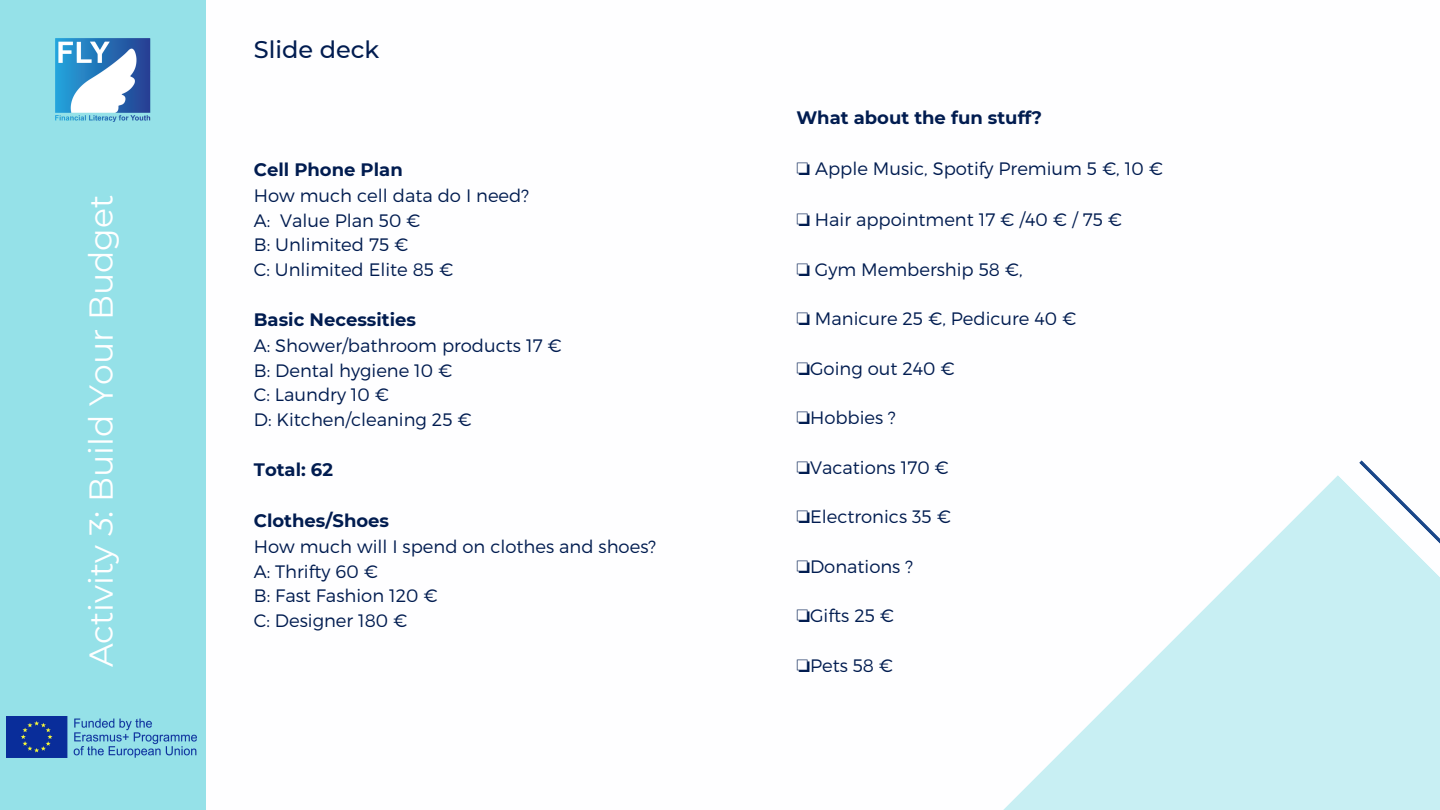
<style>
.page{position:relative;width:1440px;height:810px;background:#fff}
.page>*{position:absolute;margin:0;border:0;box-sizing:border-box;transform-origin:0 0}
.t1{font:33px "Montserrat";color:#fff}
.t2{font:500 24px "Montserrat";color:#011c50}
.t3{font:300 18px "Montserrat";color:#011c50}
.t4{font:700 18px "Montserrat";color:#011c50}
.s1{font-family:"Free Serif";font-weight:400}
</style>
<div class="page">
<svg style="left:1003px;top:475px;width:437px;height:335px;fill:#c8eff3"></svg>
<div style="left:0;top:0;width:205px;height:810px;background:#95e1e8"></div>
<img style="left:55px;top:38px;width:96px;height:84px">
<img style="left:7px;top:716px;width:190px;height:42px">
<svg style="left:1359px;top:460px;width:81px;height:202px"></svg>
<p class="t1" style="left:81px;top:667px;width:474px;rotate:-90deg">Activity 3: Build Your Budget</p>
<p class="t2" style="left:254px;top:35px;width:127px">Slide deck</p>
<p class="t4" style="left:254px;top:158px;width:150px">Cell Phone Plan</p>
<p class="t3" style="left:254px;top:184px;width:277px">How much cell data do I need?</p>
<p class="t3" style="left:254px;top:209px;width:168px">A: Value Plan 50 €</p>
<p class="t3" style="left:254px;top:233px;width:156px">B: Unlimited 75 €</p>
<p class="t3" style="left:254px;top:258px;width:201px">C: Unlimited Elite 85 €</p>
<p class="t4" style="left:254px;top:308px;width:164px">Basic Necessities</p>
<p class="t3" style="left:254px;top:334px;width:310px">A: Shower/bathroom products 17 €</p>
<p class="t3" style="left:254px;top:359px;width:200px">B: Dental hygiene 10 €</p>
<p class="t3" style="left:254px;top:383px;width:137px">C: Laundry 10 €</p>
<p class="t3" style="left:254px;top:408px;width:219px">D: Kitchen/cleaning 25 €</p>
<p class="t4" style="left:254px;top:458px;width:81px">Total: 62</p>
<p class="t4" style="left:254px;top:509px;width:137px">Clothes/Shoes</p>
<p class="t3" style="left:254px;top:535px;width:404px">How much will I spend on clothes and shoes?</p>
<p class="t3" style="left:254px;top:560px;width:126px">A: Thrifty 60 €</p>
<p class="t3" style="left:254px;top:584px;width:185px">B: Fast Fashion 120 €</p>
<p class="t3" style="left:254px;top:609px;width:155px">C: Designer 180 €</p>
<p class="t4" style="left:796px;top:107px;width:247px">What about the fun stuff?</p>
<p class="t3" style="left:796px;top:157px;width:368px"><span class="s1">❏</span> Apple Music, Spotify Premium 5 €, 10 €</p>
<p class="t3" style="left:796px;top:208px;width:327px"><span class="s1">❏</span> Hair appointment 17 € /40 € / 75 €</p>
<p class="t3" style="left:796px;top:258px;width:228px"><span class="s1">❏</span> Gym Membership 58 €,</p>
<p class="t3" style="left:796px;top:307px;width:282px"><span class="s1">❏</span> Manicure 25 €, Pedicure 40 €</p>
<p class="t3" style="left:796px;top:357px;width:160px"><span class="s1">❏</span>Going out 240 €</p>
<p class="t3" style="left:796px;top:406px;width:101px"><span class="s1">❏</span>Hobbies ?</p>
<p class="t3" style="left:796px;top:456px;width:154px"><span class="s1">❏</span>Vacations 170 €</p>
<p class="t3" style="left:796px;top:505px;width:156px"><span class="s1">❏</span>Electronics 35 €</p>
<p class="t3" style="left:796px;top:555px;width:118px"><span class="s1">❏</span>Donations ?</p>
<p class="t3" style="left:796px;top:604px;width:99px"><span class="s1">❏</span>Gifts 25 €</p>
<p class="t3" style="left:796px;top:654px;width:98px"><span class="s1">❏</span>Pets 58 €</p>
</div>
